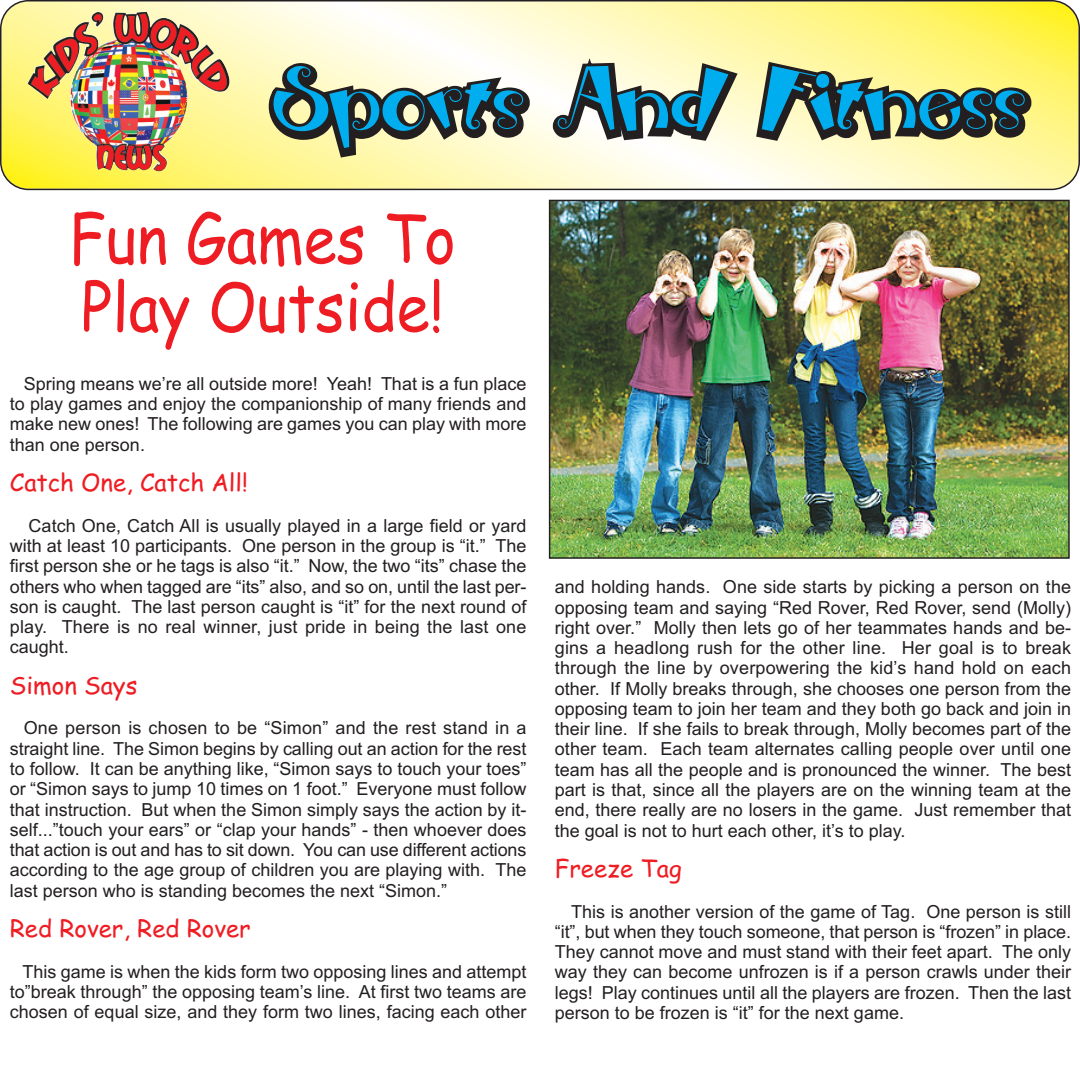
<style>
.page{position:relative;width:1080px;height:1077px;background:#fff}
.page>*{position:absolute;margin:0;border:0;box-sizing:border-box;transform-origin:0 0}
.t1{font:66.6px/68.2px "Comic Sans MS";color:#ee1d23;scale:.9 1}
.t2{font:24px "Comic Sans MS";color:#ee1d23}
.t3{font:18px/20.2px "Arial";color:#231f20;text-align:justify}
</style>
<div class="page">
<svg style="left:0;top:0;width:1080px;height:190px;background:#f6ee9a"></svg>
<svg style="left:269px;top:49px;width:269px;height:142px;background:#b4c4a9"></svg>
<svg style="left:546px;top:49px;width:485px;height:163px"></svg>
<img style="left:552px;top:203px;width:515px;height:352px">
<div style="left:549px;top:200px;width:521px;height:358px;border:2px solid #231f20"></div>
<img style="left:27px;top:12px;width:187px;height:159px">
<h1 class="t1" style="left:69px;top:205px;width:431px">Fun Games To<br>Play Outside!</h1>
<p class="t3" style="left:10px;top:373px;width:518px;text-indent:14px">Spring means we’re all outside more! Yeah! That is a fun place to play games and enjoy the companionship of many friends and make new ones! The following are games you can play with more than one person.</p>
<h2 class="t2" style="left:10px;top:469px;width:239px">Catch One, Catch All!</h2>
<p class="t3" style="left:10px;top:515px;width:518px;text-indent:19px">Catch One, Catch All is usually played in a large field or yard with at least 10 participants. One person in the group is “it.” The first person she or he tags is also “it.” Now, the two “its” chase the others who when tagged are “its” also, and so on, until the last per&shy;son is caught. The last person caught is “it” for the next round of play. There is no real winner, just pride in being the last one caught.</p>
<h2 class="t2" style="left:10px;top:671px;width:129px">Simon Says</h2>
<p class="t3" style="left:10px;top:718px;width:518px;text-indent:14px">One person is chosen to be “Simon” and the rest stand in a straight line. The Simon begins by calling out an action for the rest to follow. It can be anything like, “Simon says to touch your toes” or “Simon says to jump 10 times on 1 foot.” Everyone must follow that instruction. But when the Simon simply says the action by it&shy;self...”touch your ears” or “clap your hands” - then whoever does that action is out and has to sit down. You can use different actions according to the age group of children you are playing with. The last person who is standing becomes the next “Simon.”</p>
<h2 class="t2" style="left:10px;top:914px;width:242px">Red Rover, Red Rover</h2>
<p class="t3" style="left:10px;top:961px;width:518px;text-indent:13px">This game is when the kids form two opposing lines and attempt to”break through” the opposing team’s line. At first two teams are chosen of equal size, and they form two lines, facing each other</p>
<p class="t3" style="left:555px;top:577px;width:518px">and holding hands. One side starts by picking a person on the opposing team and saying “Red Rover, Red Rover, send (Molly) right over.” Molly then lets go of her teammates hands and be&shy;gins a headlong rush for the other line. Her goal is to break through the line by overpowering the kid’s hand hold on each other. If Molly breaks through, she chooses one person from the opposing team to join her team and they both go back and join in their line. If she fails to break through, Molly becomes part of the other team. Each team alternates calling people over until one team has all the people and is pronounced the winner. The best part is that, since all the players are on the winning team at the end, there really are no losers in the game. Just remember that the goal is not to hurt each other, it’s to play.</p>
<h2 class="t2" style="left:555px;top:854px;width:128px">Freeze Tag</h2>
<p class="t3" style="left:555px;top:901px;width:518px;text-indent:16px">This is another version of the game of Tag. One person is still “it”, but when they touch someone, that person is “frozen” in place.<br>They cannot move and must stand with their feet apart. The only way they can become unfrozen is if a person crawls under their legs! Play continues until all the players are frozen. Then the last person to be frozen is “it” for the next game.</p>
</div>
